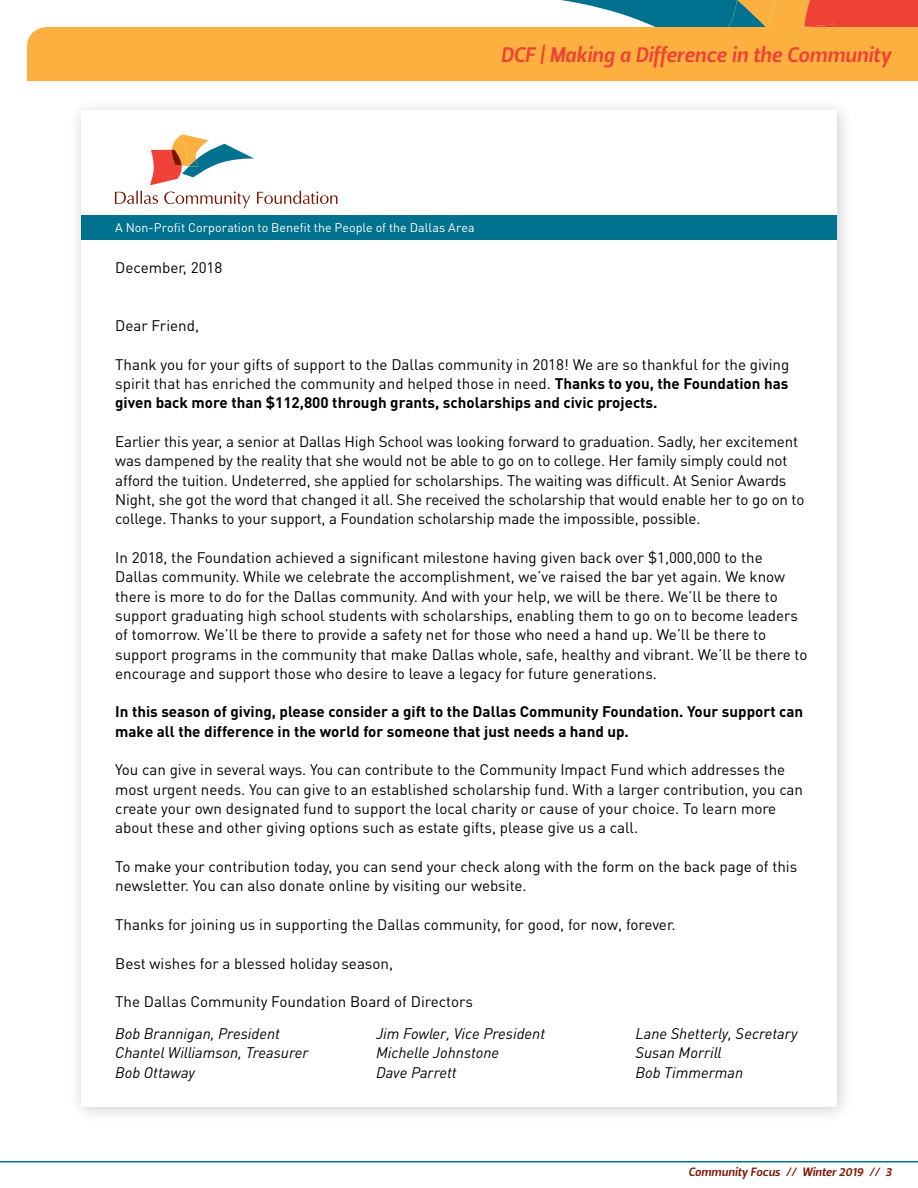
<style>
.page{position:relative;width:918px;height:1188px;background:#fff}
.page>*{position:absolute;margin:0;border:0;box-sizing:border-box;transform-origin:0 0}
.t1{font:21px "Leitura Sans Italic 3";color:#ef4136}
.t2{font:15.15px/19.4px "DINOT";color:#000}
.t3{font:italic 15.15px "DINOT";color:#000}
.t4{font:700 15.15px/19.4px "DINOT";color:#000}
.t5{font:12.45px "DINOT";letter-spacing:.005em;color:#fff}
.t6{font:12px "Leitura Sans Italic 3";color:#7a1600}
.s1{font-weight:700}
</style>
<div class="page">
<svg style="left:561px;top:0;width:357px;height:27px;background:#988278"></svg>
<div style="left:27px;top:27px;width:891px;height:54px;background:#fbb040"></div>
<hr style="left:0;top:1161px;width:918px;height:1px;background:#00728f">
<div style="left:68px;top:98px;width:787px;height:1027px;background:#000;opacity:.2"></div>
<div style="left:81px;top:110px;width:756px;height:997px;background:#fff"></div>
<div style="left:81px;top:215px;width:756px;height:25px;background:#00728f"></div>
<svg style="left:115px;top:191px;width:43px;height:13px"></svg>
<svg style="left:164px;top:192px;width:86px;height:16px"></svg>
<svg style="left:257px;top:191px;width:80px;height:13px"></svg>
<svg style="left:150px;top:134px;width:104px;height:51px"></svg>
<h1 class="t1" style="left:501px;top:41px;width:392px">DCF | Making a Difference in the Community</h1>
<p class="t5" style="left:115px;top:219px;width:361px">A Non-Profit Corporation to Benefit the People of the Dallas Area</p>
<p class="t2" style="left:115px;top:257px;width:109px">December, 2018</p>
<p class="t2" style="left:115px;top:315px;width:85px">Dear Friend,</p>
<p class="t2" style="left:115px;top:354px;width:676px;text-align:justify">Thank you for your gifts of support to the Dallas community in 2018! We are so thankful for the giving spirit that has enriched the community and helped those in need. <span class="s1">Thanks to you, the Foundation has given back more than $112,800 through grants, scholarships and civic projects.</span></p>
<p class="t2" style="left:115px;top:431px;width:691px">Earlier this year, a senior at Dallas High School was looking forward to graduation. Sadly, her excitement was dampened by the reality that she would not be able to go on to college. Her family simply could not afford the tuition. Undeterred, she applied for scholarships. The waiting was difficult. At Senior Awards Night, she got the word that changed it all. She received the scholarship that would enable her to go on to college. Thanks to your support, a Foundation scholarship made the impossible, possible.</p>
<p class="t2" style="left:115px;top:547px;width:694px">In 2018, the Foundation achieved a significant milestone having given back over $1,000,000 to the Dallas community. While we celebrate the accomplishment, we’ve raised the bar yet again. We know there is more to do for the Dallas community. And with your help, we will be there. We’ll be there to support graduating high school students with scholarships, enabling them to go on to become leaders of tomorrow. We’ll be there to provide a safety net for those who need a hand up. We’ll be there to support programs in the community that make Dallas whole, safe, healthy and vibrant. We’ll be there to encourage and support those who desire to leave a legacy for future generations.</p>
<p class="t4" style="left:115px;top:702px;width:690px">In this season of giving, please consider a gift to the Dallas Community Foundation. Your support can make all the difference in the world for someone that just needs a hand up.</p>
<p class="t2" style="left:115px;top:760px;width:689px">You can give in several ways. You can contribute to the Community Impact Fund which addresses the most urgent needs. You can give to an established scholarship fund. With a larger contribution, you can create your own designated fund to support the local charity or cause of your choice. To learn more about these and other giving options such as estate gifts, please give us a call.</p>
<p class="t2" style="left:115px;top:856px;width:684px">To make your contribution today, you can send your check along with the form on the back page of this newsletter. You can also donate online by visiting our website.</p>
<p class="t2" style="left:115px;top:914px;width:562px">Thanks for joining us in supporting the Dallas community, for good, for now, forever.</p>
<p class="t2" style="left:115px;top:953px;width:279px">Best wishes for a blessed holiday season,</p>
<p class="t2" style="left:115px;top:991px;width:359px">The Dallas Community Foundation Board of Directors</p>
<p class="t3" style="left:115px;top:1023px;width:166px">Bob Brannigan, President</p>
<p class="t3" style="left:376px;top:1023px;width:171px">Jim Fowler, Vice President</p>
<p class="t3" style="left:635px;top:1023px;width:164px">Lane Shetterly, Secretary</p>
<p class="t3" style="left:115px;top:1043px;width:195px">Chantel Williamson, Treasurer</p>
<p class="t3" style="left:376px;top:1043px;width:125px">Michelle Johnstone</p>
<p class="t3" style="left:635px;top:1043px;width:87px">Susan Morrill</p>
<p class="t3" style="left:115px;top:1062px;width:81px">Bob Ottaway</p>
<p class="t3" style="left:376px;top:1062px;width:82px">Dave Parrett</p>
<p class="t3" style="left:635px;top:1062px;width:109px">Bob Timmerman</p>
<p class="t6" style="left:688px;top:1163px;width:205px">Community Focus // Winter 2019 // 3</p>
</div>
